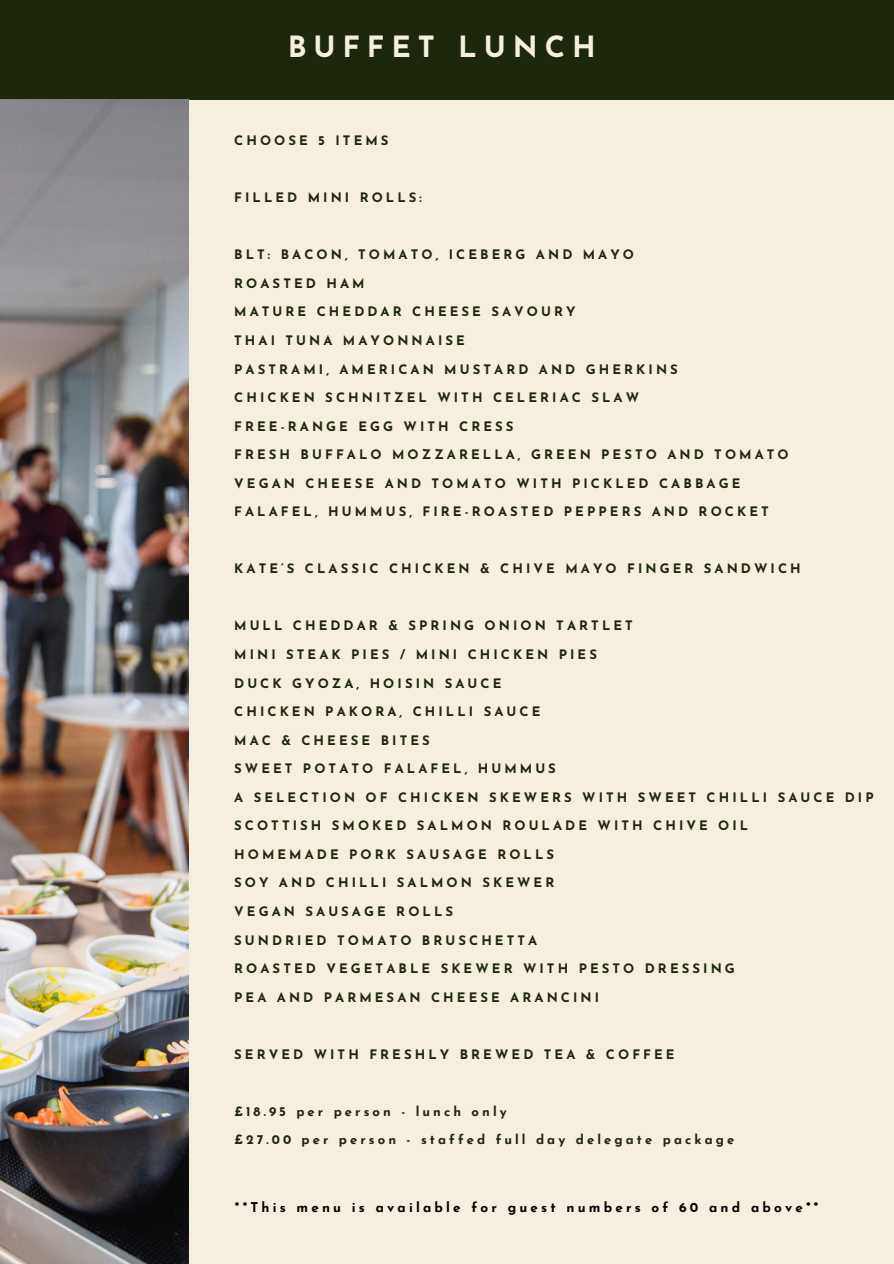
<style>
.page{position:relative;width:894px;height:1264px;background:#fff}
.page>*{position:absolute;margin:0;border:0;box-sizing:border-box;transform-origin:0 0}
.t1{font:700 29.25px "Josefin Sans";letter-spacing:.235em;color:#f6eedf}
.t2{font:700 13.5px "Josefin Sans";letter-spacing:.235em;color:#000}
.t3{font:700 13.05px/28.5px "Josefin Sans";letter-spacing:.235em;color:#1c270c}
</style>
<div class="page">
<div style="left:0;top:0;width:893px;height:1263px;background:#f6eedf"></div>
<div style="left:0;top:0;width:893px;height:99px;background:#1c270c"></div>
<img style="left:0;top:99px;width:189px;height:1164px">
<p class="t1" style="left:287px;top:35px;width:309px">BUFFET LUNCH</p>
<p class="t3" style="left:234px;top:128px;width:156px">CHOOSE 5 ITEMS</p>
<p class="t3" style="left:234px;top:185px;width:189px">FILLED MINI ROLLS:</p>
<p class="t3" style="left:234px;top:242px;width:556px">BLT: BACON, TOMATO, ICEBERG AND MAYO<br>ROASTED HAM<br>MATURE CHEDDAR CHEESE SAVOURY<br>THAI TUNA MAYONNAISE<br>PASTRAMI, AMERICAN MUSTARD AND GHERKINS<br>CHICKEN SCHNITZEL WITH CELERIAC SLAW<br>FREE-RANGE EGG WITH CRESS<br>FRESH BUFFALO MOZZARELLA, GREEN PESTO AND TOMATO VEGAN CHEESE AND TOMATO WITH PICKLED CABBAGE FALAFEL, HUMMUS, FIRE-ROASTED PEPPERS AND ROCKET</p>
<p class="t3" style="left:234px;top:556px;width:568px">KATE’S CLASSIC CHICKEN &amp; CHIVE MAYO FINGER SANDWICH</p>
<p class="t3" style="left:234px;top:613px;width:640px">MULL CHEDDAR &amp; SPRING ONION TARTLET<br>MINI STEAK PIES / MINI CHICKEN PIES<br>DUCK GYOZA, HOISIN SAUCE<br>CHICKEN PAKORA, CHILLI SAUCE<br>MAC &amp; CHEESE BITES<br>SWEET POTATO FALAFEL, HUMMUS<br>A SELECTION OF CHICKEN SKEWERS WITH SWEET CHILLI SAUCE DIP<br>SCOTTISH SMOKED SALMON ROULADE WITH CHIVE OIL<br>HOMEMADE PORK SAUSAGE ROLLS<br>SOY AND CHILLI SALMON SKEWER<br>VEGAN SAUSAGE ROLLS<br>SUNDRIED TOMATO BRUSCHETTA<br>ROASTED VEGETABLE SKEWER WITH PESTO DRESSING<br>PEA AND PARMESAN CHEESE ARANCINI</p>
<p class="t3" style="left:234px;top:1041px;width:442px">SERVED WITH FRESHLY BREWED TEA &amp; COFFEE</p>
<p class="t3" style="left:234px;top:1098px;width:501px">£18.95 per person - lunch only<br>£27.00 per person - staffed full day delegate package</p>
<p class="t2" style="left:235px;top:1201px;width:584px">**This menu is available for guest numbers of 60 and above**</p>
</div>
